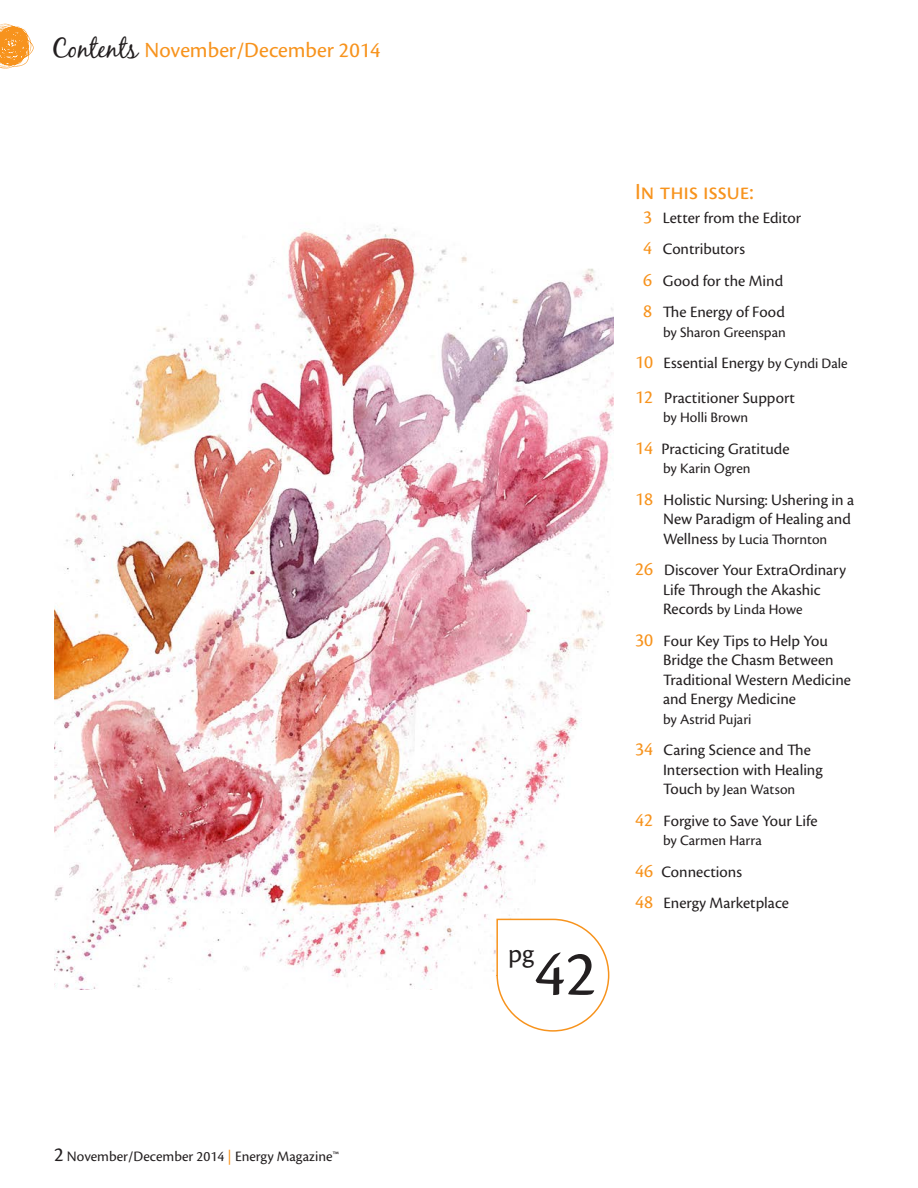
<style>
.page{position:relative;width:918px;height:1188px;background:#fff}
.page>*{position:absolute;margin:0;border:0;box-sizing:border-box;transform-origin:0 0}
.t1{font:67.5px "Cronos Pro";color:#231f20}
.t2{font:27px "Cronos Pro";color:#231f20}
.t3{font:24px "Cronos Pro";color:#f7931d}
.t4{font:22.5px "Cronos Pro";color:#f7931d}
.t5{font:16.5px "Cronos Pro";color:#231f20}
.t6{font:15px "Cronos Pro";color:#231f20}
.s1{font-family:"Black Jack";font-size:27px;color:#231f20}
.s2{font-size:21px}
.s3{color:#f7931d}
.s4{font-size:19.5px;color:#f7931d}
.s5{font-size:15px}
.s6{font-size:16.5px}
</style>
<div class="page">
<svg style="left:0;top:24px;width:34px;height:45px"></svg>
<img style="left:54px;top:226px;width:559px;height:763px">
<svg style="left:496px;top:918px;width:114px;height:114px"></svg>
<p class="t4" style="left:52px;top:37px;width:331px"><span class="s1">Contents</span> November/December 2014</p>
<p class="t6" style="left:54px;top:1147px;width:287px"><span class="s2">2</span> November/December 2014 <span class="s3">|</span> Energy Magazine™</p>
<p class="t2" style="left:508px;top:938px;width:28px">pg</p>
<p class="t1" style="left:534px;top:935px;width:64px">42</p>
<p class="t3" style="left:635px;top:177px;width:120px">In this issue:</p>
<p class="t5" style="left:643px;top:208px;width:159px"><span class="s4">3</span> Letter from the Editor</p>
<p class="t5" style="left:643px;top:240px;width:103px"><span class="s4">4</span> Contributors</p>
<p class="t5" style="left:643px;top:271px;width:141px"><span class="s4">6</span> Good for the Mind</p>
<p class="t5" style="left:643px;top:303px;width:143px"><span class="s4">8</span> The Energy of Food</p>
<p class="t6" style="left:663px;top:323px;width:124px">by Sharon Greenspan</p>
<p class="t5" style="left:635px;top:354px;width:214px"><span class="s4">10</span> Essential Energy <span class="s5">by Cyndi Dale</span></p>
<p class="t5" style="left:635px;top:388px;width:162px"><span class="s4">12</span> Practitioner Support</p>
<p class="t6" style="left:663px;top:409px;width:87px">by Holli Brown</p>
<p class="t5" style="left:635px;top:439px;width:156px"><span class="s4">14</span> Practicing Gratitude</p>
<p class="t6" style="left:663px;top:460px;width:89px">by Karin Ogren</p>
<p class="t5" style="left:635px;top:490px;width:221px"><span class="s4">18</span> Holistic Nursing: Ushering in a</p>
<p class="t5" style="left:663px;top:510px;width:189px">New Paradigm of Healing and</p>
<p class="t6" style="left:663px;top:530px;width:166px"><span class="s6">Wellness</span> by Lucia Thornton</p>
<p class="t5" style="left:635px;top:561px;width:212px"><span class="s4">26</span> Discover Your ExtraOrdinary</p>
<p class="t5" style="left:663px;top:580px;width:159px">Life Through the Akashic</p>
<p class="t6" style="left:663px;top:601px;width:141px"><span class="s6">Records</span> by Linda Howe</p>
<p class="t5" style="left:635px;top:631px;width:194px"><span class="s4">30</span> Four Key Tips to Help You</p>
<p class="t5" style="left:663px;top:651px;width:172px">Bridge the Chasm Between</p>
<p class="t5" style="left:663px;top:670px;width:190px">Traditional Western Medicine</p>
<p class="t5" style="left:663px;top:690px;width:134px">and Energy Medicine</p>
<p class="t6" style="left:663px;top:710px;width:90px">by Astrid Pujari</p>
<p class="t5" style="left:635px;top:741px;width:177px"><span class="s4">34</span> Caring Science and The</p>
<p class="t5" style="left:663px;top:760px;width:161px">Intersection with Healing</p>
<p class="t6" style="left:663px;top:781px;width:134px"><span class="s6">Touch</span> by Jean Watson</p>
<p class="t5" style="left:635px;top:811px;width:184px"><span class="s4">42</span> Forgive to Save Your Life</p>
<p class="t6" style="left:663px;top:832px;width:100px">by Carmen Harra</p>
<p class="t5" style="left:635px;top:862px;width:108px"><span class="s4">46</span> Connections</p>
<p class="t5" style="left:635px;top:894px;width:155px"><span class="s4">48</span> Energy Marketplace</p>
</div>
